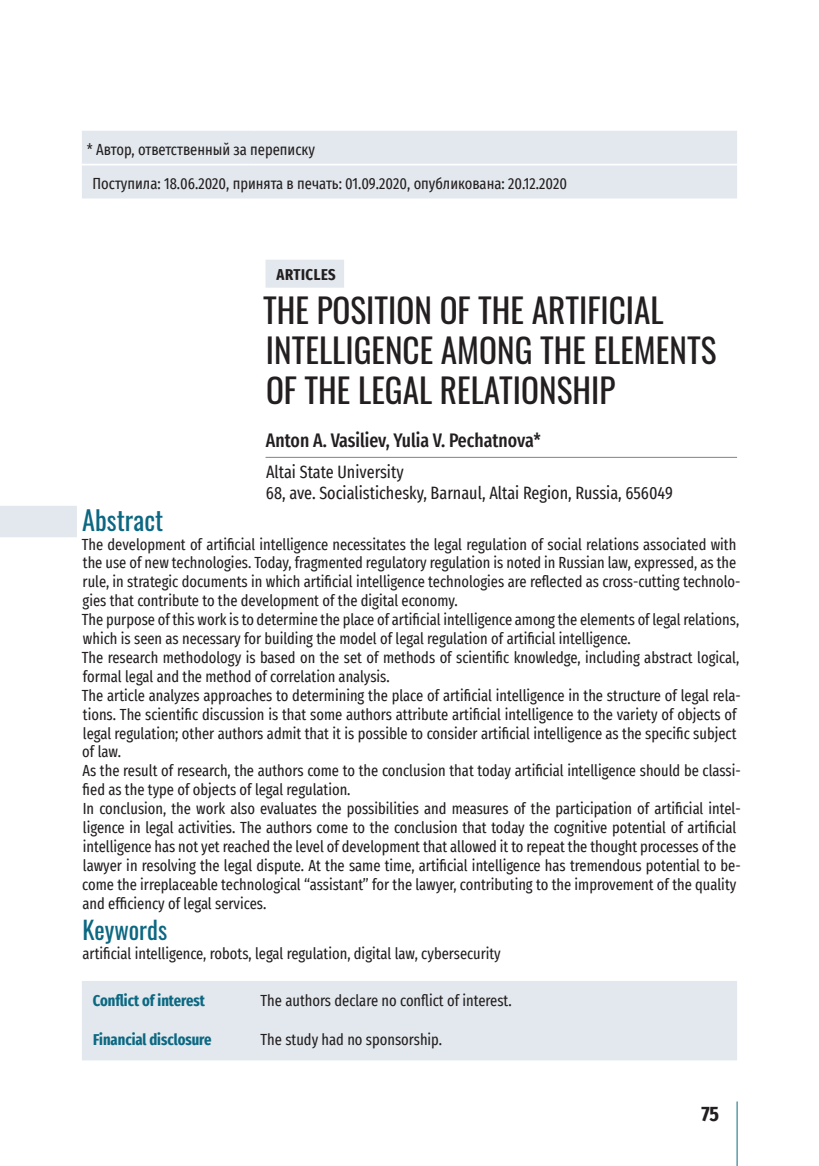
<style>
.page{position:relative;width:819px;height:1166px;background:#fff}
.page>*{position:absolute;margin:0;border:0;box-sizing:border-box;transform-origin:0 0}
.t1{font:33.25px/39.9px "Oswald";color:#231f20}
.t2{font:26.25px "Oswald";color:#0c6882}
.t3{font:24.5px "Oswald";color:#0c6882}
.t4{font:700 extra-condensed 21px "Fira Sans";color:#231f20}
.t5{font:500 extra-condensed 19.25px "Fira Sans";color:#231f20}
.t6{font:extra-condensed 17.5px/21px "Fira Sans";color:#231f20}
.t7{font:extra-condensed 15.75px/18.9px "Fira Sans";color:#231f20}
.t8{font:700 extra-condensed 15.75px "Fira Sans";color:#0c6882}
.t9{font:700 extra-condensed 15.75px "Fira Sans";letter-spacing:.035em;color:#231f20}
</style>
<div class="page">
<hr style="left:736px;top:1101px;width:1px;height:65px;background:#0c6882">
<div style="left:265px;top:260px;width:79px;height:28px;background:#e2e8ed"></div>
<hr style="left:265px;top:457px;width:472px;height:1px;background:#808285">
<div style="left:0;top:506px;width:77px;height:31px;background:#e2e8ed"></div>
<div style="left:82px;top:131px;width:655px;height:67px;background:#e2e8ed"></div>
<hr style="left:82px;top:164px;width:166px;height:1px;background:#fff">
<hr style="left:248px;top:164px;width:489px;height:1px;background:#fff">
<div style="left:82px;top:981px;width:655px;height:79px;background:#e2e8ed"></div>
<p class="t7" style="left:87px;top:139px;width:229px">* Автор, ответственный за переписку</p>
<p class="t7" style="left:92px;top:174px;width:476px">Поступила: 18.06.2020, принята в печать: 01.09.2020, опубликована: 20.12.2020</p>
<p class="t9" style="left:276px;top:261px;width:61px">Articles</p>
<h1 class="t1" style="left:263px;top:288px;width:455px">THE POSITION OF THE ARTIFICIAL<br>INTELLIGENCE AMONG THE ELEMENTS<br>OF THE LEGAL RELATIONSHIP</h1>
<p class="t5" style="left:266px;top:425px;width:276px">Anton A. Vasiliev, Yulia V. Pechatnova*</p>
<p class="t6" style="left:266px;top:461px;width:408px">Altai State University<br>68, ave. Socialistichesky, Barnaul, Altai Region, Russia, 656049</p>
<h2 class="t2" style="left:82px;top:496px;width:83px">ABSTRACT</h2>
<p class="t7" style="left:82px;top:534px;width:660px">The development of artificial intelligence necessitates the legal regulation of social relations associated with the use of new technologies. Today, fragmented regulatory regulation is noted in Russian law, expressed, as the rule, in strategic documents in which artificial intelligence technologies are reflected as cross-cutting technolo&shy;gies that contribute to the development of the digital economy.<br>The purpose of this work is to determine the place of artificial intelligence among the elements of legal relations, which is seen as necessary for building the model of legal regulation of artificial intelligence.<br>The research methodology is based on the set of methods of scientific knowledge, including abstract logical, formal legal and the method of correlation analysis.<br>The article analyzes approaches to determining the place of artificial intelligence in the structure of legal rela&shy;tions. The scientific discussion is that some authors attribute artificial intelligence to the variety of objects of legal regulation; other authors admit that it is possible to consider artificial intelligence as the specific subject of law.<br>As the result of research, the authors come to the conclusion that today artificial intelligence should be classi&shy;fied as the type of objects of legal regulation.<br>In conclusion, the work also evaluates the possibilities and measures of the participation of artificial intel&shy;ligence in legal activities. The authors come to the conclusion that today the cognitive potential of artificial intelligence has not yet reached the level of development that allowed it to repeat the thought processes of the lawyer in resolving the legal dispute. At the same time, artificial intelligence has tremendous potential to be&shy;come the irreplaceable technological “assistant” for the lawyer, contributing to the improvement of the quality and efficiency of legal services.</p>
<h3 class="t3" style="left:82px;top:908px;width:86px">KEYWORDS</h3>
<p class="t7" style="left:82px;top:944px;width:420px">artificial intelligence, robots, legal regulation, digital law, cybersecurity</p>
<p class="t8" style="left:93px;top:987px;width:114px">Conflict of interest</p>
<p class="t7" style="left:260px;top:990px;width:253px">The authors declare no conflict of interest.</p>
<p class="t8" style="left:93px;top:1027px;width:120px">Financial disclosure</p>
<p class="t7" style="left:260px;top:1030px;width:183px">The study had no sponsorship.</p>
<h3 class="t4" style="left:701px;top:1096px;width:19px">75</h3>
</div>
